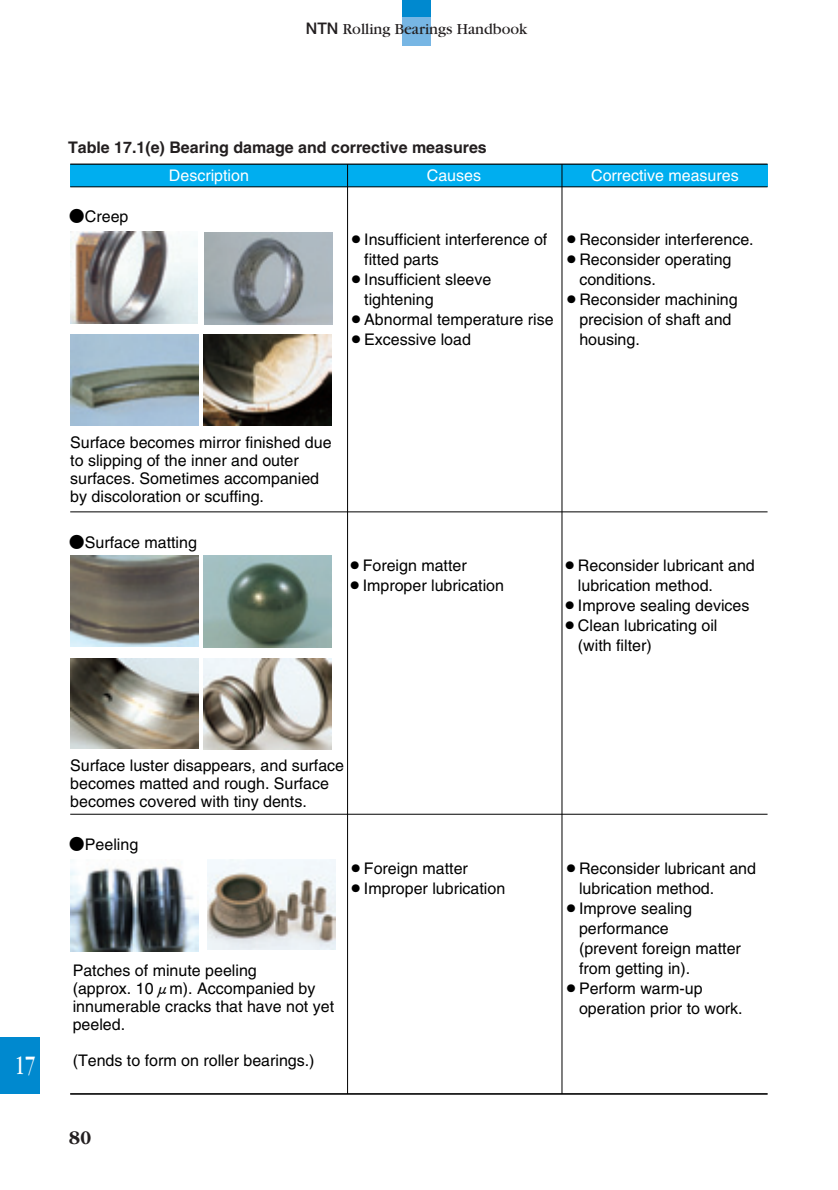
<style>
.page{position:relative;width:838px;height:1190px;background:#fff}
.page>*{position:absolute;margin:0;border:0;box-sizing:border-box;transform-origin:0 0}
.t1{font:28px "Garamond";color:#fff;scale:.7 1}
.t2{font:700 20px "Garamond";color:#231f20}
.t3{font:16px/20px "Helvetica";color:#000}
.t4{font:700 16px "Helvetica";color:#231f20}
.t5{font:16px "Helvetica";color:#fff}
.t6{font:16px "Garamond";color:#231f20}
.s1{font-family:"Helvetica Neue";font-weight:500}
.s2{font-family:"Gothic BBB";font-weight:500}
</style>
<div class="page">
<div style="left:403px;top:0;width:28px;height:17px;background:#0089cf"></div>
<div style="left:403px;top:17px;width:28px;height:28px;background:#77b6e4"></div>
<div style="left:0;top:1037px;width:40px;height:57px;background:#0089cf"></div>
<div style="left:70px;top:164px;width:698px;height:23px;background:#00aeef"></div>
<hr style="left:70px;top:186px;width:698px;height:1px;background:#000">
<hr style="left:70px;top:164px;width:698px;height:1px;background:#000">
<hr style="left:70px;top:512px;width:698px;height:1px;background:#000">
<hr style="left:70px;top:814px;width:698px;height:1px;background:#000">
<hr style="left:70px;top:1093px;width:698px;height:2px;background:#000">
<hr style="left:347px;top:164px;width:1px;height:930px;background:#000">
<hr style="left:562px;top:164px;width:1px;height:930px;background:#000">
<img style="left:204px;top:233px;width:128px;height:92px">
<img style="left:70px;top:232px;width:128px;height:92px">
<img style="left:204px;top:556px;width:128px;height:91px">
<img style="left:70px;top:555px;width:128px;height:92px">
<img style="left:70px;top:866px;width:128px;height:85px">
<img style="left:70px;top:335px;width:128px;height:90px">
<img style="left:204px;top:335px;width:128px;height:90px">
<img style="left:70px;top:658px;width:128px;height:91px">
<img style="left:203px;top:659px;width:128px;height:90px">
<img style="left:208px;top:859px;width:128px;height:91px">
<p class="t6" style="left:306px;top:23px;width:223px"><span class="s1">NTN</span> Rolling Bearings Handbook</p>
<p class="t4" style="left:68px;top:142px;width:420px">Table 17.1(e) Bearing damage and corrective measures</p>
<p class="t3" style="left:69px;top:208px;width:61px"><span class="s2">●</span>Creep</p>
<p class="t5" style="left:169px;top:170px;width:82px">Description</p>
<p class="t5" style="left:427px;top:170px;width:56px">Causes</p>
<p class="t5" style="left:591px;top:170px;width:149px">Corrective measures</p>
<p class="t3" style="left:364px;top:231px;width:185px;text-indent:-16px">○Insufficient interference of fitted parts</p>
<p class="t3" style="left:364px;top:271px;width:129px;text-indent:-16px">○Insufficient sleeve tightening</p>
<p class="t3" style="left:348px;top:311px;width:207px">○Abnormal temperature rise</p>
<p class="t3" style="left:348px;top:331px;width:124px">○Excessive load</p>
<p class="t3" style="left:563px;top:231px;width:192px">○Reconsider interference.</p>
<p class="t3" style="left:579px;top:251px;width:154px;text-indent:-16px">○Reconsider operating conditions.</p>
<p class="t3" style="left:579px;top:291px;width:160px;text-indent:-16px">○Reconsider machining precision of shaft and housing.</p>
<p class="t3" style="left:70px;top:435px;width:263px;line-height:18px">Surface becomes mirror finished due to slipping of the inner and outer surfaces. Sometimes accompanied by discoloration or scuffing.</p>
<p class="t3" style="left:69px;top:534px;width:130px"><span class="s2">●</span>Surface matting</p>
<p class="t3" style="left:347px;top:557px;width:122px">○Foreign matter</p>
<p class="t3" style="left:347px;top:577px;width:159px">○Improper lubrication</p>
<p class="t3" style="left:578px;top:557px;width:178px;text-indent:-16px">○Reconsider lubricant and lubrication method.</p>
<p class="t3" style="left:562px;top:597px;width:189px">○Improve sealing devices</p>
<p class="t3" style="left:578px;top:617px;width:141px;text-indent:-16px">○Clean lubricating oil (with filter)</p>
<h1 class="t1" style="left:15px;top:1055px;width:31px">17</h1>
<p class="t3" style="left:70px;top:758px;width:275px;line-height:18px">Surface luster disappears, and surface becomes matted and rough. Surface becomes covered with tiny dents.</p>
<p class="t3" style="left:69px;top:835px;width:71px"><span class="s2">●</span>Peeling</p>
<p class="t3" style="left:348px;top:860px;width:122px">○Foreign matter</p>
<p class="t3" style="left:348px;top:880px;width:159px">○Improper lubrication</p>
<p class="t3" style="left:73px;top:963px;width:263px;line-height:18px">Patches of minute peeling<br>(approx. 10<span class="s2">μ</span>m). Accompanied by innumerable cracks that have not yet peeled.</p>
<p class="t3" style="left:73px;top:1052px;width:243px">(Tends to form on roller bearings.)</p>
<p class="t2" style="left:69px;top:1129px;width:24px">80</p>
<p class="t3" style="left:579px;top:860px;width:178px;text-indent:-16px">○Reconsider lubricant and lubrication method.</p>
<p class="t3" style="left:579px;top:900px;width:163px;text-indent:-16px">○Improve sealing performance<br>(prevent foreign matter from getting in).</p>
<p class="t3" style="left:579px;top:980px;width:165px;text-indent:-16px">○Perform warm-up operation prior to work.</p>
</div>
